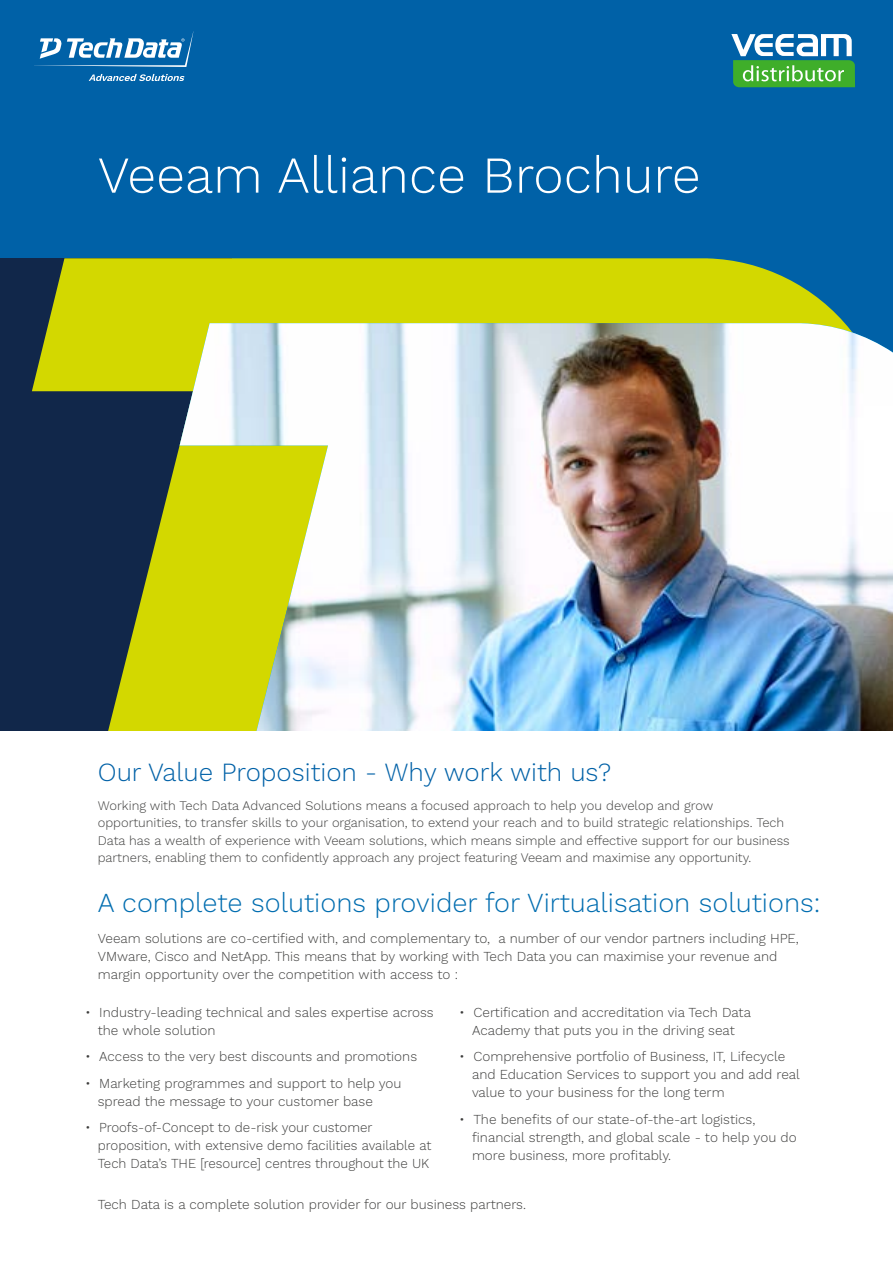
<style>
.page{position:relative;width:893px;height:1263px;background:#fff}
.page>*{position:absolute;margin:0;border:0;box-sizing:border-box;transform-origin:0 0}
.t1{font:300 51.75px "Work Sans";color:#fff}
.t2{font:300 27px "Work Sans";color:#006db0}
.t3{font:300 25.8px "Work Sans";color:#0061a7}
.t4{font:300 13.5px/18px "Work Sans";color:#3c3c3b}
.t5{font:300 12.9px/17.2px "Work Sans";color:#3c3c3b}
</style>
<div class="page">
<div style="left:0;top:0;width:893px;height:362px;background:#0061a7"></div>
<div style="left:0;top:258px;width:232px;height:613px;background:#11274a"></div>
<svg style="left:32px;top:258px;width:813px;height:473px;fill:#d3d800"></svg>
<img style="left:180px;top:323px;width:713px;height:408px">
<div style="left:0;top:731px;width:893px;height:494px;background:#fff"></div>
<svg style="left:89px;top:74px;width:96px;height:7px"></svg>
<svg style="left:34px;top:33px;width:159px;height:34px"></svg>
<svg style="left:731px;top:34px;width:124px;height:53px"></svg>
<p class="t1" style="left:98px;top:145px;width:604px">Veeam Alliance Brochure</p>
<p class="t3" style="left:98px;top:757px;width:515px">Our Value Proposition - Why work with us?</p>
<p class="t5" style="left:98px;top:798px;width:693px">Working with Tech Data Advanced Solutions means a focused approach to help you develop and grow opportunities, to transfer skills to your organisation, to extend your reach and to build strategic relationships. Tech Data has a wealth of experience with Veeam solutions, which means simple and effective support for our business partners, enabling them to confidently approach any project featuring Veeam and maximise any opportunity.</p>
<p class="t2" style="left:98px;top:887px;width:724px">A complete solutions provider for Virtualisation solutions:</p>
<p class="t4" style="left:98px;top:929px;width:702px">Veeam solutions are co-certified with, and complementary to, a number of our vendor partners including HPE,<br>VMware, Cisco and NetApp. This means that by working with Tech Data you can maximise your revenue and margin opportunity over the competition with access to :</p>
<p class="t4" style="left:98px;top:1004px;width:337px;text-indent:-13px">• Industry-leading technical and sales expertise across the whole solution</p>
<p class="t4" style="left:85px;top:1048px;width:334px">• Access to the very best discounts and promotions</p>
<p class="t4" style="left:98px;top:1075px;width:305px;text-indent:-13px">• Marketing programmes and support to help you spread the message to your customer base</p>
<p class="t4" style="left:98px;top:1119px;width:335px;text-indent:-13px">• Proofs-of-Concept to de-risk your customer proposition, with extensive demo facilities available at<br>Tech Data’s THE [resource] centres throughout the UK</p>
<p class="t4" style="left:459px;top:1004px;width:293px;text-align:center">• Certification and accreditation via Tech Data<br>Academy that puts you in the driving seat</p>
<p class="t4" style="left:472px;top:1048px;width:329px;text-indent:-13px">• Comprehensive portfolio of Business, IT, Lifecycle and Education Services to support you and add real value to your business for the long term</p>
<p class="t4" style="left:472px;top:1111px;width:326px;text-indent:-13px">• The benefits of our state-of-the-art logistics, financial strength, and global scale - to help you do more business, more profitably.</p>
<p class="t4" style="left:98px;top:1195px;width:430px">Tech Data is a complete solution provider for our business partners.</p>
</div>
